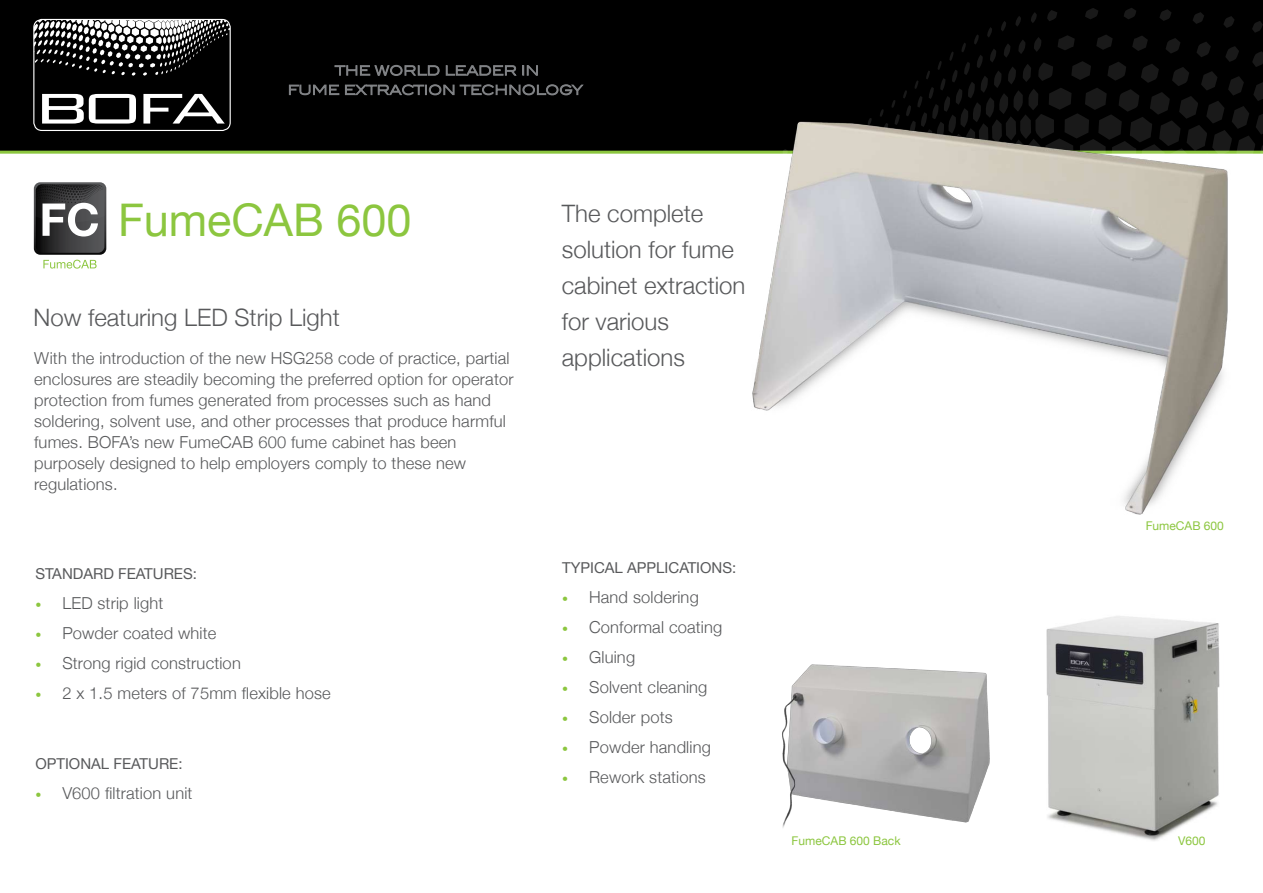
<style>
.page{position:relative;width:1263px;height:893px;background:#fff}
.page>*{position:absolute;margin:0;border:0;box-sizing:border-box;transform-origin:0 0}
.t1{font:45px "Helvetica Neue";color:#8cc63f}
.t2{font:300 24px/36px "Helvetica Neue";color:#58595b}
.t3{font:300 16.5px/21px "Helvetica Neue";letter-spacing:.01em;color:#58595b}
.t4{font:15px "Helvetica Neue";color:#58595b}
.t5{font:12px "Helvetica Neue";color:#8cc63f}
.s1{font-weight:400;font-size:12px;color:#8cc63f}
</style>
<div class="page">
<div style="left:0;top:0;width:1263px;height:154px;background:#000"></div>
<svg style="left:334px;top:64px;width:204px;height:13px;background:#2d2d2f"></svg>
<svg style="left:289px;top:83px;width:295px;height:13px;background:#2c2c2d"></svg>
<svg style="left:34px;top:19px;width:196px;height:109px"></svg>
<div style="left:33px;top:19px;width:198px;height:112px;border:1px solid #fff;border-radius:8px"></div>
<svg style="left:777px;top:7px;width:486px;height:147px;background:#030403"></svg>
<img style="left:1046px;top:616px;width:174px;height:225px">
<svg style="left:34px;top:182px;width:72px;height:87px"></svg>
<img style="left:747px;top:113px;width:487px;height:402px">
<img style="left:782px;top:664px;width:208px;height:164px">
<h1 class="t1" style="left:118px;top:193px;width:295px">FUMECAB 600</h1>
<h2 class="t2" style="left:33px;top:299px;width:308px">Now featuring LED Strip Light</h2>
<p class="t3" style="left:34px;top:348px;width:481px">With the introduction of the new HSG258 code of practice, partial enclosures are steadily becoming the preferred option for operator protection from fumes generated from processes such as hand soldering, solvent use, and other processes that produce harmful fumes. BOFA’s new FumeCAB 600 fume cabinet has been purposely designed to help employers comply to these new regulations.</p>
<p class="t4" style="left:35px;top:565px;width:163px">STANDARD FEATURES:</p>
<p class="t3" style="left:35px;top:592px;width:129px"><span class="s1">•</span> LED strip light</p>
<p class="t3" style="left:35px;top:622px;width:182px"><span class="s1">•</span> Powder coated white</p>
<p class="t3" style="left:35px;top:652px;width:207px"><span class="s1">•</span> Strong rigid construction</p>
<p class="t3" style="left:35px;top:682px;width:297px"><span class="s1">•</span> 2 x 1.5 meters of 75mm flexible hose</p>
<p class="t4" style="left:35px;top:754px;width:149px">OPTIONAL FEATURE:</p>
<p class="t3" style="left:35px;top:782px;width:159px"><span class="s1">•</span> V600 filtration unit</p>
<h2 class="t2" style="left:562px;top:195px;width:185px">The complete solution for fume cabinet extraction for various applications</h2>
<p class="t4" style="left:562px;top:559px;width:176px">TYPICAL APPLICATIONS:</p>
<p class="t3" style="left:562px;top:586px;width:138px"><span class="s1">•</span> Hand soldering</p>
<p class="t3" style="left:562px;top:616px;width:162px"><span class="s1">•</span> Conformal coating</p>
<p class="t3" style="left:562px;top:646px;width:75px"><span class="s1">•</span> Gluing</p>
<p class="t3" style="left:562px;top:676px;width:147px"><span class="s1">•</span> Solvent cleaning</p>
<p class="t3" style="left:562px;top:706px;width:112px"><span class="s1">•</span> Solder pots</p>
<p class="t3" style="left:562px;top:736px;width:150px"><span class="s1">•</span> Powder handling</p>
<p class="t3" style="left:562px;top:766px;width:145px"><span class="s1">•</span> Rework stations</p>
<p class="t5" style="left:1146px;top:519px;width:80px">FUMECAB 600</p>
<p class="t5" style="left:792px;top:834px;width:110px">FUMECAB 600 BACK</p>
<p class="t5" style="left:1178px;top:834px;width:29px">V600</p>
</div>
